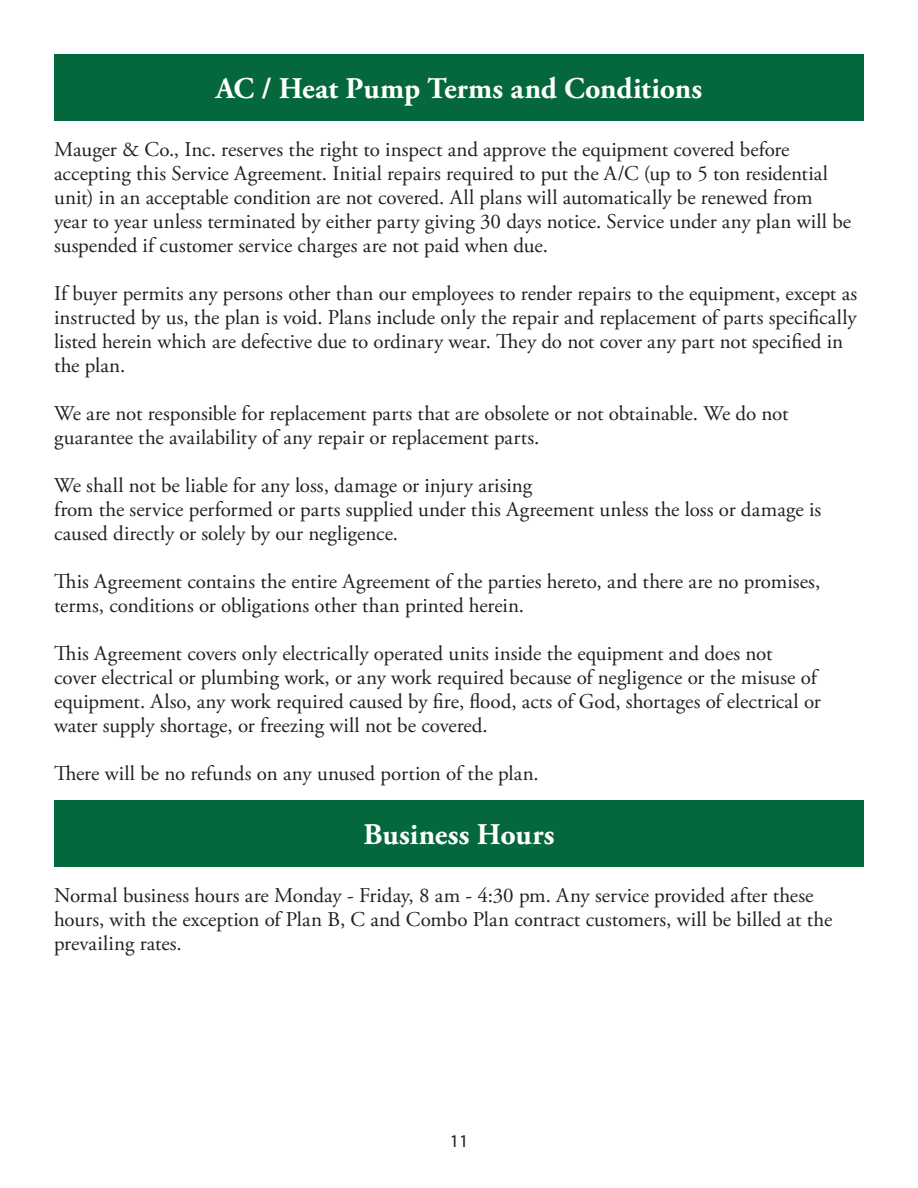
<style>
.page{position:relative;width:918px;height:1188px;background:#fff}
.page>*{position:absolute;margin:0;border:0;box-sizing:border-box;transform-origin:0 0}
.t1{font:700 30px "Adobe Garamond Pro";color:#fff}
.t2{font:21px/24px "Adobe Garamond Pro";color:#241f1f}
.t3{font:18px "Myriad Pro";color:#241f1f}
</style>
<div class="page">
<div style="left:54px;top:54px;width:810px;height:66px;background:#05683c"></div>
<div style="left:54px;top:800px;width:810px;height:66px;background:#05683c"></div>
<h1 class="t1" style="left:216px;top:71px;width:488px">AC / Heat Pump Terms and Conditions</h1>
<p class="t2" style="left:54px;top:138px;width:799px">Mauger &amp; Co., Inc. reserves the right to inspect and approve the equipment covered before accepting this Service Agreement. Initial repairs required to put the A/C (up to 5 ton residential unit) in an acceptable condition are not covered. All plans will automatically be renewed from year to year unless terminated by either party giving 30 days notice. Service under any plan will be suspended if customer service charges are not paid when due.</p>
<p class="t2" style="left:54px;top:282px;width:805px">If buyer permits any persons other than our employees to render repairs to the equipment, except as instructed by us, the plan is void. Plans include only the repair and replacement of parts specifically listed herein which are defective due to ordinary wear. They do not cover any part not specified in the plan.</p>
<p class="t2" style="left:54px;top:402px;width:736px">We are not responsible for replacement parts that are obsolete or not obtainable. We do not guarantee the availability of any repair or replacement parts.</p>
<p class="t2" style="left:54px;top:474px;width:769px">We shall not be liable for any loss, damage or injury arising<br>from the service performed or parts supplied under this Agreement unless the loss or damage is caused directly or solely by our negligence.</p>
<p class="t2" style="left:54px;top:570px;width:768px">This Agreement contains the entire Agreement of the parties hereto, and there are no promises, terms, conditions or obligations other than printed herein.</p>
<p class="t2" style="left:54px;top:642px;width:768px">This Agreement covers only electrically operated units inside the equipment and does not<br>cover electrical or plumbing work, or any work required because of negligence or the misuse of equipment. Also, any work required caused by fire, flood, acts of God, shortages of electrical or water supply shortage, or freezing will not be covered.</p>
<p class="t2" style="left:54px;top:762px;width:486px">There will be no refunds on any unused portion of the plan.</p>
<h1 class="t1" style="left:364px;top:817px;width:192px">Business Hours</h1>
<p class="t2" style="left:54px;top:884px;width:780px">Normal business hours are Monday - Friday, 8 am - 4:30 pm. Any service provided after these hours, with the exception of Plan B, C and Combo Plan contract customers, will be billed at the prevailing rates.</p>
<p class="t3" style="left:450px;top:1130px;width:20px">11</p>
</div>
